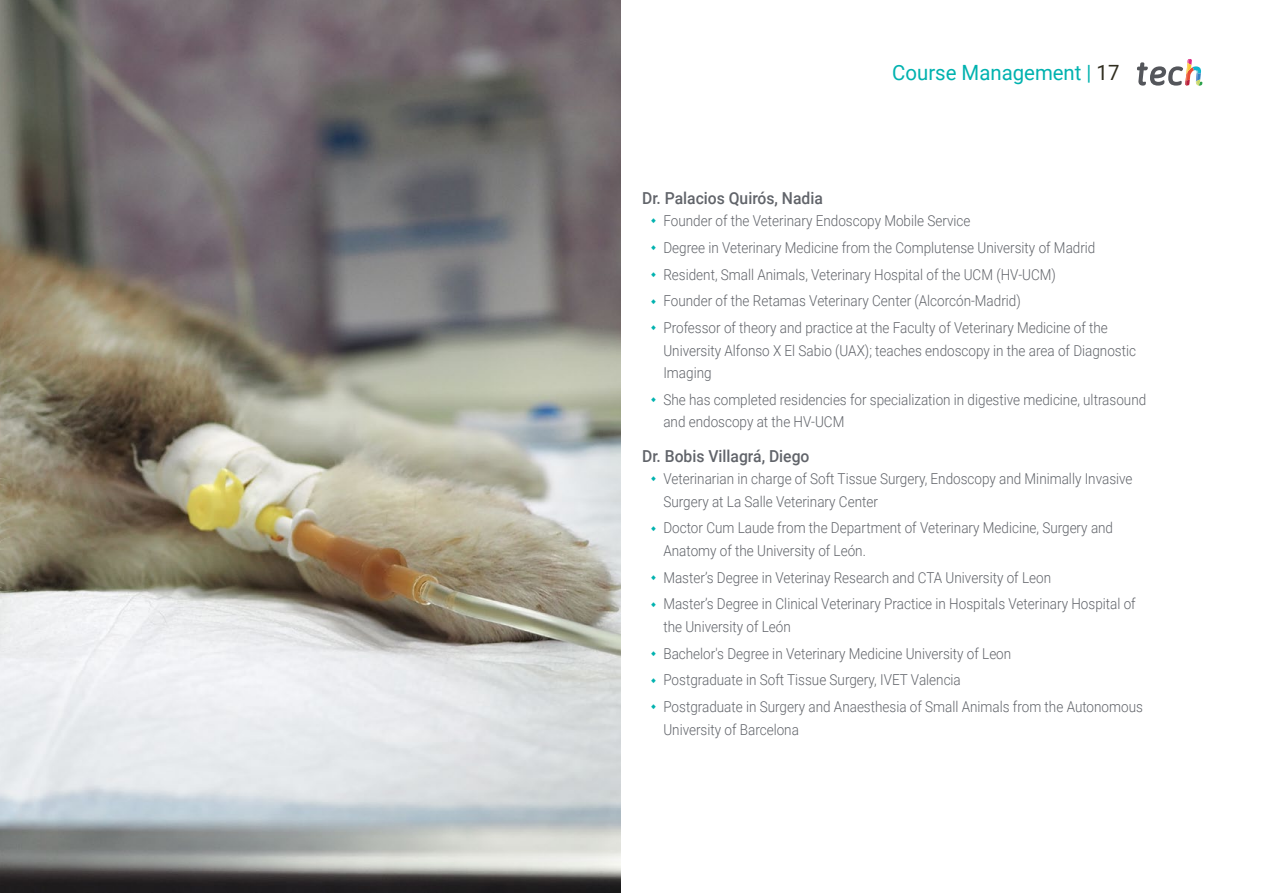
<style>
.page{position:relative;width:1263px;height:893px;background:#fff}
.page>*{position:absolute;margin:0;border:0;box-sizing:border-box;transform-origin:0 0}
.t1{font:21px "Roboto";color:#00b2af}
.t2{font:500 16.5px "Roboto";color:#61646a;scale:.95 1}
.t3{font:300 15px/26.7px "Roboto";color:#61646a;scale:.9 1}
.s1{color:#312e20}
</style>
<div class="page">
<svg style="left:1137px;top:59px;width:65px;height:27px"></svg>
<img style="left:0;top:0;width:621px;height:893px">
<h1 class="t1" style="left:892px;top:57px;width:229px">Course Management | <span class="s1">17</span></h1>
<p class="t2" style="left:642px;top:186px;width:192px">Dr. Palacios Quirós, Nadia</p>
<p class="t3" style="left:663px;top:207px;width:495px">Founder of the Veterinary Endoscopy Mobile Service<br>Degree in Veterinary Medicine from the Complutense University of Madrid Resident, Small Animals, Veterinary Hospital of the UCM (HV-UCM)<br>Founder of the Retamas Veterinary Center (Alcorcón-Madrid)<br>Professor of theory and practice at the Faculty of Veterinary Medicine of the</p>
<p class="t3" style="left:663px;top:338px;width:527px;line-height:22.5px">University Alfonso X El Sabio (UAX); teaches endoscopy in the area of Diagnostic<br>Imaging</p>
<p class="t3" style="left:663px;top:388px;width:538px;line-height:22.5px">She has completed residencies for specialization in digestive medicine, ultrasound and endoscopy at the HV-UCM</p>
<p class="t2" style="left:642px;top:444px;width:178px">Dr. Bobis Villagrá, Diego</p>
<p class="t3" style="left:663px;top:467px;width:523px;line-height:22.5px">Veterinarian in charge of Soft Tissue Surgery, Endoscopy and Minimally Invasive<br>Surgery at La Salle Veterinary Center</p>
<p class="t3" style="left:663px;top:516px;width:501px;line-height:22.5px">Doctor Cum Laude from the Department of Veterinary Medicine, Surgery and<br>Anatomy of the University of León.</p>
<p class="t3" style="left:663px;top:563px;width:526px">Master’s Degree in Veterinay Research and CTA University of Leon<br>Master’s Degree in Clinical Veterinary Practice in Hospitals Veterinary Hospital of</p>
<p class="t3" style="left:663px;top:613px;width:534px">the University of León<br>Bachelor's Degree in Veterinary Medicine University of Leon<br>Postgraduate in Soft Tissue Surgery, IVET Valencia<br>Postgraduate in Surgery and Anaesthesia of Small Animals from the Autonomous</p>
<p class="t3" style="left:663px;top:715px;width:152px">University of Barcelona</p>
</div>
